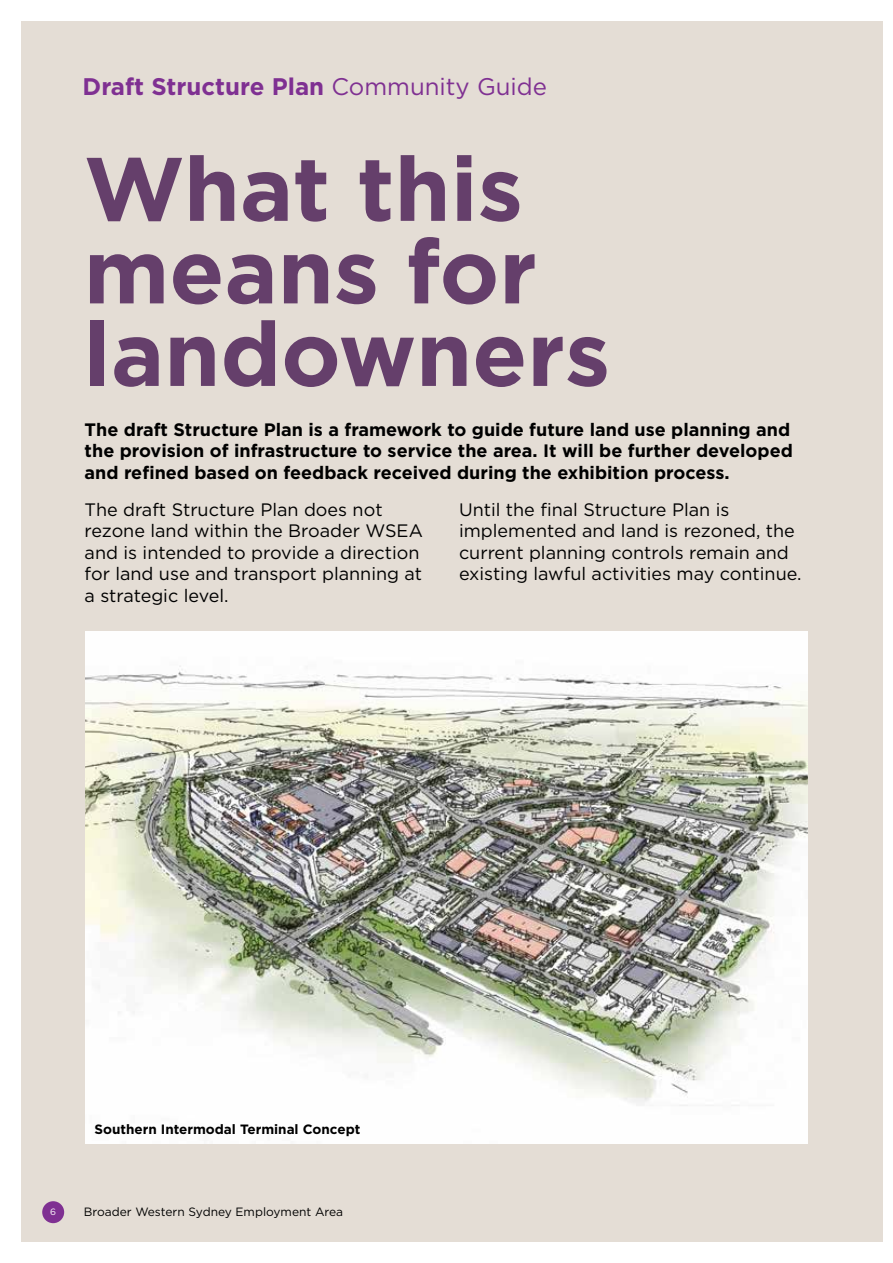
<style>
.page{position:relative;width:893px;height:1263px;background:#fff}
.page>*{position:absolute;margin:0;border:0;box-sizing:border-box;transform-origin:0 0}
.t1{font:700 90px/82.5px "Gotham";color:#653f6b}
.t2{font:700 24px "Gotham";color:#7f3092}
.t3{font:18px/21.6px "Gotham";color:#000}
.t4{font:700 18px/21.6px "Gotham";color:#000}
.t5{font:700 13.5px "Gotham";color:#000}
.t6{font:12px "Gotham";color:#000}
.t7{font:9.15px "Gotham";color:#fff}
.s1{font-weight:400}
</style>
<div class="page">
<div style="left:21px;top:21px;width:861px;height:1221px;background:#e4ddd5"></div>
<div style="left:42px;top:1201px;width:22px;height:22px;background:#7f3092;border-radius:50%"></div>
<img style="left:85px;top:631px;width:723px;height:513px">
<h2 class="t2" style="left:83px;top:70px;width:466px">Draft Structure Plan <span class="s1">Community Guide</span></h2>
<h1 class="t1" style="left:84px;top:147px;width:528px">What this means for landowners</h1>
<p class="t4" style="left:85px;top:419px;width:710px">The draft Structure Plan is a framework to guide future land use planning and the provision of infrastructure to service the area. It will be further developed and refined based on feedback received during the exhibition process.</p>
<p class="t3" style="left:85px;top:498px;width:340px">The draft Structure Plan does not rezone land within the Broader WSEA and is intended to provide a direction for land use and transport planning at a strategic level.</p>
<p class="t3" style="left:459px;top:498px;width:344px">Until the final Structure Plan is implemented and land is rezoned, the current planning controls remain and existing lawful activities may continue.</p>
<p class="t5" style="left:94px;top:1120px;width:268px">Southern Intermodal Terminal Concept</p>
<p class="t7" style="left:50px;top:1206px;width:7px">6</p>
<p class="t6" style="left:84px;top:1204px;width:261px">Broader Western Sydney Employment Area</p>
</div>
